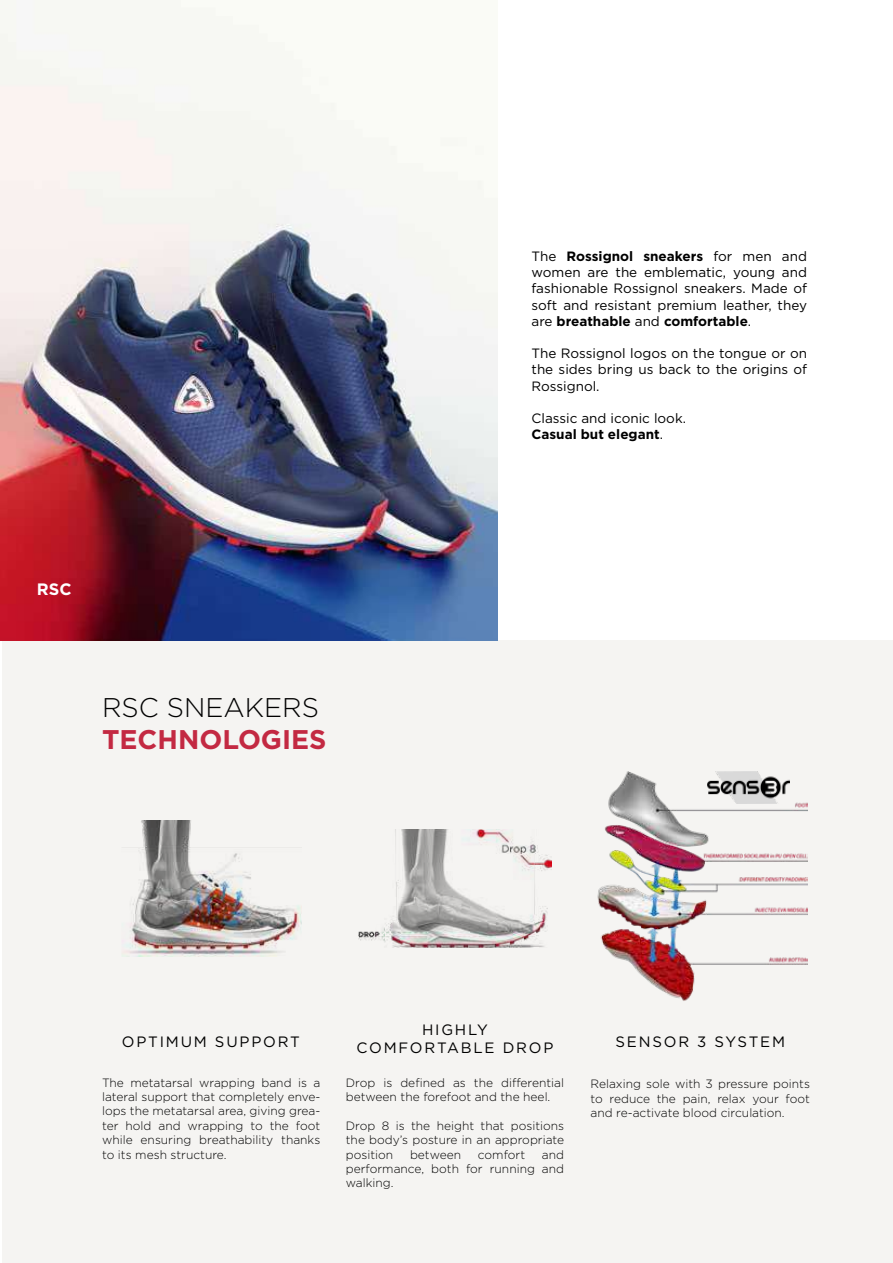
<style>
.page{position:relative;width:893px;height:1263px;background:#fff}
.page>*{position:absolute;margin:0;border:0;box-sizing:border-box;transform-origin:0 0}
.t1{font:700 27px "Gotham";color:#c32942}
.t2{font:300 27px "Gotham";color:#000}
.t3{font:700 16.5px "Gotham";color:#fff}
.t4{font:15px/18px "Gotham";letter-spacing:.12em;color:#000;text-align:center}
.t5{font:13.5px/16.2px "Gotham";color:#000;text-align:justify}
.t6{font:300 12px/14.4px "Gotham";color:#000;text-align:justify}
.s1{font-weight:700}
</style>
<div class="page">
<div style="left:2px;top:640px;width:891px;height:623px;background:#f5f4f2"></div>
<img style="left:0;top:0;width:497px;height:640px">
<img style="left:122px;top:821px;width:180px;height:136px">
<img style="left:358px;top:830px;width:194px;height:118px">
<img style="left:597px;top:772px;width:210px;height:229px">
<img style="left:707px;top:772px;width:83px;height:31px">
<h2 class="t3" style="left:37px;top:578px;width:36px">RSC</h2>
<h1 class="t2" style="left:102px;top:690px;width:219px">RSC SNEAKERS</h1>
<h1 class="t1" style="left:102px;top:721px;width:226px">TECHNOLOGIES</h1>
<p class="t5" style="left:531px;top:248px;width:277px">The <span class="s1">Rossignol sneakers</span> for men and women are the emblematic, young and fashionable Rossignol sneakers. Made of soft and resistant premium leather, they are <span class="s1">breathable</span> and <span class="s1">comfortable</span>.</p>
<p class="t5" style="left:531px;top:345px;width:277px">The Rossignol logos on the tongue or on the sides bring us back to the origins of Rossignol.</p>
<p class="t5" style="left:531px;top:410px;width:156px">Classic and iconic look.<br><span class="s1">Casual but elegant</span>.</p>
<p class="t4" style="left:357px;top:1020px;width:198px">HIGHLY<br>COMFORTABLE DROP</p>
<p class="t4" style="left:122px;top:1033px;width:180px">OPTIMUM SUPPORT</p>
<p class="t4" style="left:615px;top:1033px;width:171px">SENSOR 3 SYSTEM</p>
<p class="t6" style="left:346px;top:1075px;width:220px">Drop is defined as the differential between the forefoot and the heel.</p>
<p class="t6" style="left:346px;top:1118px;width:220px">Drop 8 is the height that positions the body’s posture in an appropriate position</p>
<p class="t6" style="left:102px;top:1075px;width:220px">The metatarsal wrapping band is a lateral support that completely enve&shy;lops the metatarsal area, giving grea&shy;ter hold and wrapping to the foot while ensuring breathability thanks to its mesh structure.</p>
<p class="t6" style="left:590px;top:1076px;width:221px">Relaxing sole with 3 pressure points to reduce the pain, relax your foot and re-activate blood circulation.</p>
<p class="t6" style="left:410px;top:1147px;width:53px">between</p>
<p class="t6" style="left:478px;top:1147px;width:49px">comfort</p>
<p class="t6" style="left:346px;top:1147px;width:220px;text-indent:196px">and performance, both for running and walking.</p>
</div>
